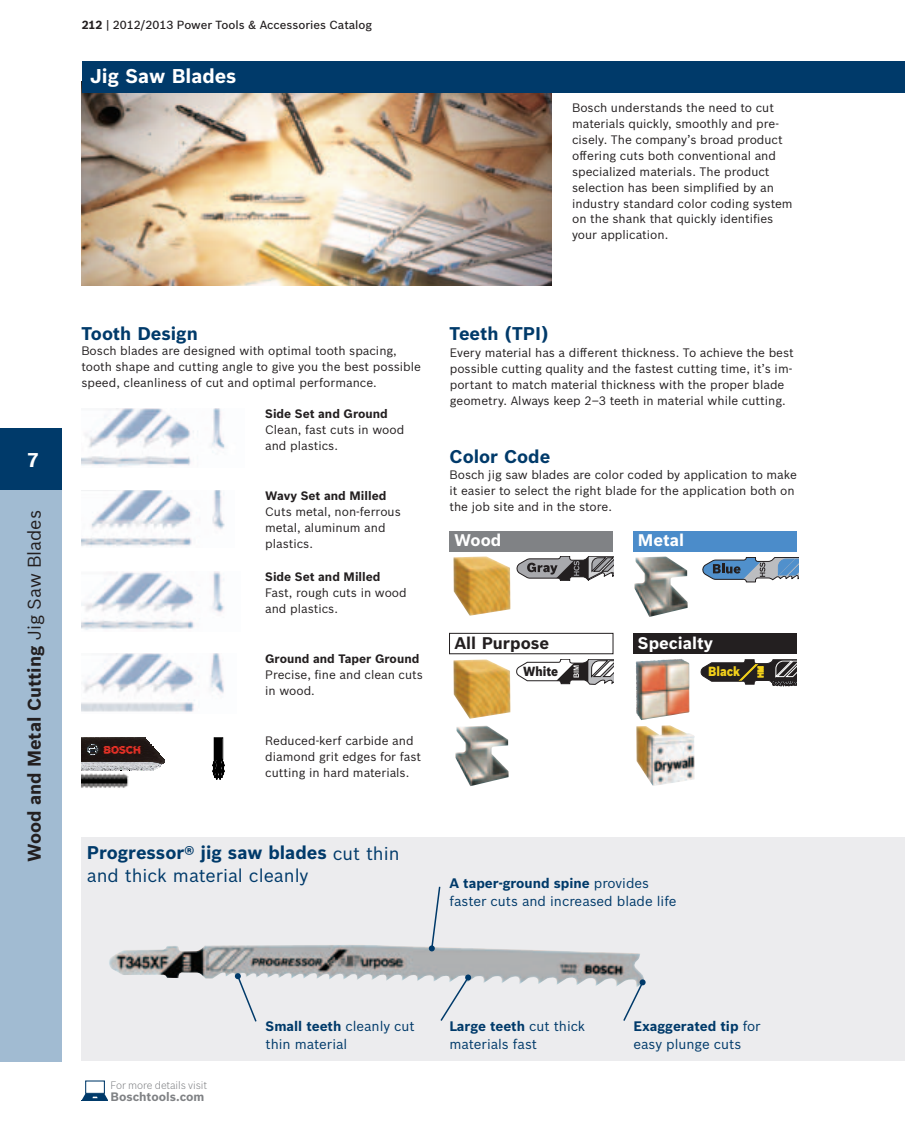
<style>
.page{position:relative;width:905px;height:1121px;background:#fff}
.page>*{position:absolute;margin:0;border:0;box-sizing:border-box;transform-origin:0 0}
.t1{font:700 19.5px "Bosch Sans";color:#fff}
.t2{font:18px/22.4px "Bosch Sans";color:#003a6a}
.t3{font:700 18px "Bosch Sans";color:#231f20}
.t4{font:700 18px "Bosch Sans";color:#003a6a}
.t5{font:700 16.5px "Bosch Sans";color:#fff}
.t6{font:700 16.5px "Bosch Sans";color:#231f20}
.t7{font:13.5px/18px "Bosch Sans";color:#003a6a}
.t8{font:900 12.9px "Bosch Sans";color:#f2d01b;scale:.9 1}
.t9{font:900 12.9px "Bosch Sans";color:#231f20;scale:.9 1}
.t10{font:12px/15.9px "Bosch Sans";color:#231f20}
.t11{font:700 12px "Bosch Sans";color:#231f20}
.t12{font:700 12px "Bosch Sans";color:#808285}
.t13{font:500 11.55px "Bosch Sans";color:#231f20}
.t14{font:300 10.5px "Bosch Sans";letter-spacing:-.005em;color:#808285}
.s1{font-weight:400}
.s2{font-weight:700}
</style>
<div class="page">
<img style="left:82px;top:92px;width:469px;height:194px">
<div style="left:82px;top:61px;width:822px;height:31px;background:#003a6a"></div>
<div style="left:82px;top:837px;width:822px;height:223px;background:#ececee"></div>
<img style="left:109px;top:945px;width:535px;height:41px">
<svg style="left:235px;top:973px;width:23px;height:49px"></svg>
<svg style="left:439px;top:974px;width:32px;height:47px"></svg>
<svg style="left:429px;top:886px;width:12px;height:65px"></svg>
<svg style="left:622px;top:979px;width:23px;height:42px"></svg>
<svg style="left:82px;top:737px;width:83px;height:34px;background:#6b5a5a"></svg>
<div style="left:214px;top:738px;width:8px;height:21px;background:#000"></div>
<div style="left:214px;top:737px;width:9px;height:22px;border:1px solid #000"></div>
<svg style="left:212px;top:759px;width:13px;height:20px"></svg>
<img style="left:81px;top:770px;width:47px;height:18px">
<img style="left:82px;top:571px;width:142px;height:59px">
<img style="left:82px;top:490px;width:143px;height:56px">
<img style="left:82px;top:408px;width:143px;height:59px">
<img style="left:82px;top:653px;width:142px;height:59px">
<div style="left:633px;top:531px;width:163px;height:20px;background:#4b8cca"></div>
<svg style="left:702px;top:557px;width:96px;height:25px"></svg>
<img style="left:634px;top:556px;width:53px;height:61px">
<div style="left:633px;top:633px;width:163px;height:20px;background:#231f20"></div>
<svg style="left:700px;top:659px;width:97px;height:27px"></svg>
<img style="left:636px;top:725px;width:59px;height:61px">
<img style="left:636px;top:659px;width:53px;height:61px">
<div style="left:449px;top:531px;width:164px;height:20px;background:#808285"></div>
<svg style="left:516px;top:556px;width:97px;height:25px"></svg>
<img style="left:453px;top:556px;width:57px;height:59px">
<div style="left:449px;top:633px;width:164px;height:21px;border:1px solid #231f20"></div>
<svg style="left:516px;top:659px;width:97px;height:26px"></svg>
<img style="left:455px;top:725px;width:53px;height:61px">
<img style="left:453px;top:659px;width:57px;height:59px">
<div style="left:85px;top:1080px;width:20px;height:13px;border:1px solid #003a6a"></div>
<svg style="left:82px;top:1093px;width:26px;height:8px"></svg>
<div style="left:0;top:437px;width:61px;height:624px;background:#a1bbd2"></div>
<div style="left:0;top:429px;width:61px;height:61px;background:#003a6a"></div>
<h1 class="t1" style="left:27px;top:445px;width:13px">7</h1>
<h2 class="t3" style="left:21px;top:862px;width:354px;rotate:-90deg">Wood and Metal Cutting <span class="s1">Jig Saw Blades</span></h2>
<p class="t13" style="left:82px;top:16px;width:292px"><span class="s2">212</span> | 2012/2013 Power Tools &amp; Accessories Catalog</p>
<h1 class="t1" style="left:90px;top:61px;width:148px">Jig Saw Blades</h1>
<p class="t10" style="left:572px;top:99px;width:222px">Bosch understands the need to cut materials quickly, smoothly and pre&shy;cisely. The company’s broad product offering cuts both conventional and specialized materials. The product selection has been simplified by an industry standard color coding system on the shank that quickly identifies your application.</p>
<h2 class="t4" style="left:81px;top:320px;width:118px">Tooth Design</h2>
<p class="t10" style="left:81px;top:342px;width:341px">Bosch blades are designed with optimal tooth spacing, tooth shape and cutting angle to give you the best possible speed, cleanliness of cut and optimal performance.</p>
<p class="t11" style="left:265px;top:404px;width:124px">Side Set and Ground</p>
<p class="t10" style="left:265px;top:421px;width:140px">Clean, fast cuts in wood and plastics.</p>
<p class="t11" style="left:265px;top:486px;width:123px">Wavy Set and Milled</p>
<p class="t10" style="left:265px;top:502px;width:137px">Cuts metal, non-ferrous metal, aluminum and plastics.</p>
<p class="t11" style="left:265px;top:568px;width:117px">Side Set and Milled</p>
<p class="t10" style="left:265px;top:584px;width:143px">Fast, rough cuts in wood and plastics.</p>
<p class="t11" style="left:265px;top:649px;width:156px">Ground and Taper Ground</p>
<p class="t10" style="left:265px;top:666px;width:159px">Precise, fine and clean cuts in wood.</p>
<p class="t10" style="left:265px;top:731px;width:157px">Reduced-kerf carbide and diamond grit edges for fast cutting in hard materials.</p>
<h2 class="t2" style="left:87px;top:840px;width:314px"><span class="s2">Progressor® jig saw blades</span> cut thin and thick material cleanly</h2>
<h2 class="t4" style="left:449px;top:320px;width:101px">Teeth (TPI)</h2>
<p class="t10" style="left:450px;top:343px;width:345px">Every material has a different thickness. To achieve the best possible cutting quality and the fastest cutting time, it’s im&shy;portant to match material thickness with the proper blade geometry. Always keep 2–3 teeth in material while cutting.</p>
<h2 class="t4" style="left:449px;top:442px;width:102px">Color Code</h2>
<p class="t10" style="left:449px;top:466px;width:349px">Bosch jig saw blades are color coded by application to make it easier to select the right blade for the application both on the job site and in the store.</p>
<h3 class="t5" style="left:454px;top:527px;width:49px">Wood</h3>
<h3 class="t6" style="left:454px;top:630px;width:96px">All Purpose</h3>
<p class="t9" style="left:523px;top:663px;width:40px">White</p>
<h3 class="t5" style="left:638px;top:527px;width:48px">Metal</h3>
<h3 class="t5" style="left:638px;top:630px;width:77px">Specialty</h3>
<p class="t8" style="left:708px;top:663px;width:37px">Black</p>
<p class="t7" style="left:449px;top:873px;width:228px"><span class="s2">A taper-ground spine</span> provides faster cuts and increased blade life</p>
<p class="t14" style="left:111px;top:1077px;width:98px">For more details visit</p>
<p class="t12" style="left:111px;top:1087px;width:95px">Boschtools.com</p>
<p class="t7" style="left:265px;top:1016px;width:151px"><span class="s2">Small teeth</span> cleanly cut thin material</p>
<p class="t7" style="left:633px;top:1016px;width:129px"><span class="s2">Exaggerated tip</span> for easy plunge cuts</p>
<p class="t7" style="left:449px;top:1016px;width:137px"><span class="s2">Large teeth</span> cut thick materials fast</p>
</div>
